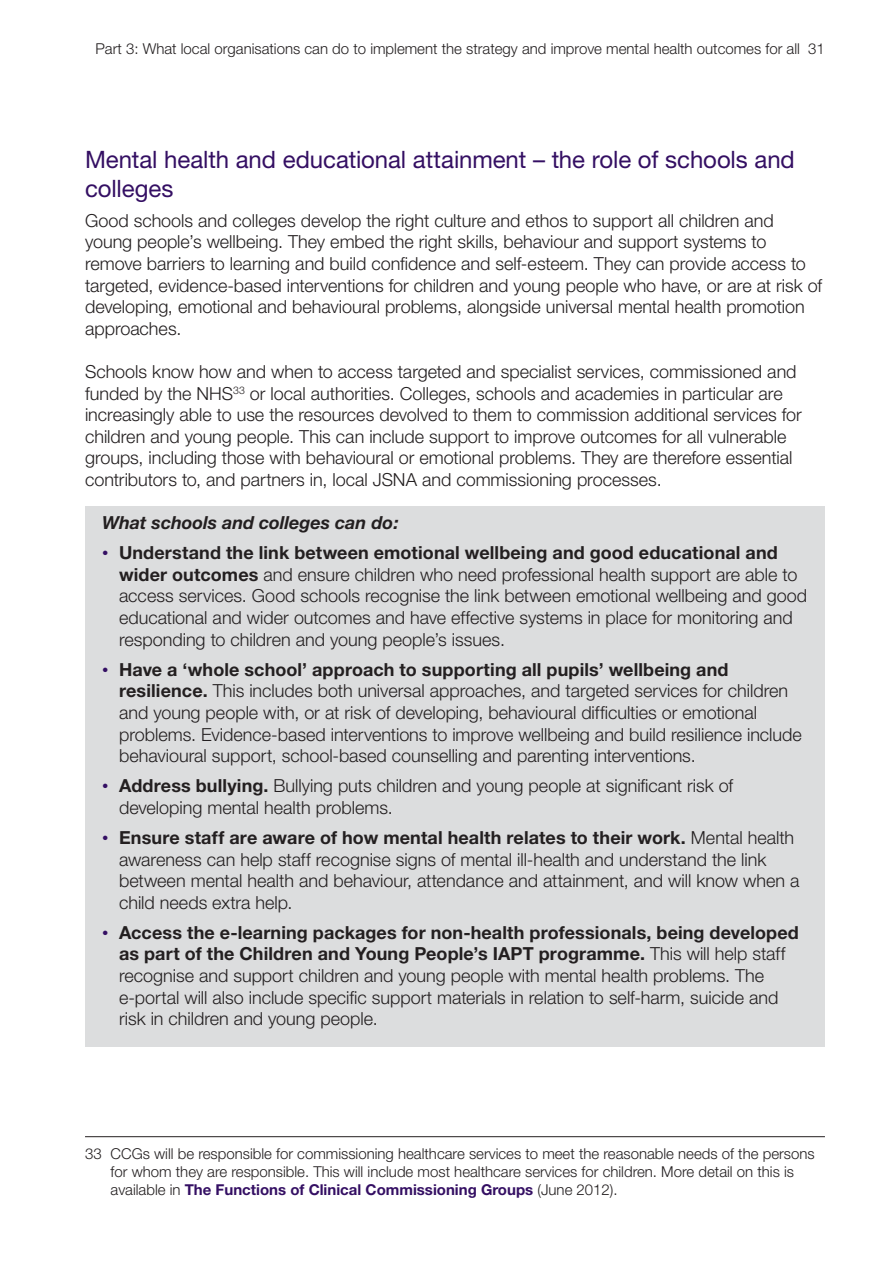
<style>
.page{position:relative;width:893px;height:1263px;background:#fff}
.page>*{position:absolute;margin:0;border:0;box-sizing:border-box;transform-origin:0 0}
.t1{font:24px/28.8px "Helvetica Neue";letter-spacing:-.005em;color:#340f63}
.t2{font:300 18px/21.6px "Helvetica Neue";color:#231f20}
.t3{font:italic 700 18px "Helvetica Neue";color:#231f20}
.t4{font:300 15px/18px "Helvetica Neue";color:#231f20}
.s1{font-family:"Gill Sans";font-weight:400;color:#340f63}
.s2{font-weight:700}
.s3{font-weight:700;color:#340f63}
</style>
<div class="page">
<div style="left:85px;top:507px;width:740px;height:540px;background:#dcddde"></div>
<hr style="left:85px;top:1136px;width:740px;height:1px;background:#231f20">
<p class="t4" style="left:96px;top:40px;width:731px">Part 3: What local organisations can do to implement the strategy and improve mental health outcomes for all 31</p>
<h2 class="t1" style="left:85px;top:144px;width:711px">Mental health and educational attainment – the role of schools and colleges</h2>
<p class="t2" style="left:85px;top:209px;width:739px">Good schools and colleges develop the right culture and ethos to support all children and young people’s wellbeing. They embed the right skills, behaviour and support systems to remove barriers to learning and build confidence and self-esteem. They can provide access to targeted, evidence-based interventions for children and young people who have, or are at risk of developing, emotional and behavioural problems, alongside universal mental health promotion approaches.</p>
<p class="t2" style="left:85px;top:360px;width:718px">Schools know how and when to access targeted and specialist services, commissioned and funded by the NHS<sup>33</sup> or local authorities. Colleges, schools and academies in particular are increasingly able to use the resources devolved to them to commission additional services for children and young people. This can include support to improve outcomes for all vulnerable groups, including those with behavioural or emotional problems. They are therefore essential contributors to, and partners in, local JSNA and commissioning processes.</p>
<h4 class="t3" style="left:102px;top:512px;width:298px">What schools and colleges can do:</h4>
<p class="t2" style="left:119px;top:542px;width:689px;text-indent:-17px"><span class="s1">•</span> <span class="s2">Understand the link between emotional wellbeing and good educational and wider outcomes</span> and ensure children who need professional health support are able to access services. Good schools recognise the link between emotional wellbeing and good educational and wider outcomes and have effective systems in place for monitoring and responding to children and young people’s issues.</p>
<p class="t2" style="left:119px;top:658px;width:684px;text-indent:-17px"><span class="s1">•</span> <span class="s2">Have a ‘whole school’ approach to supporting all pupils’ wellbeing and resilience.</span> This includes both universal approaches, and targeted services for children and young people with, or at risk of developing, behavioural difficulties or emotional problems. Evidence-based interventions to improve wellbeing and build resilience include behavioural support, school-based counselling and parenting interventions.</p>
<p class="t2" style="left:119px;top:775px;width:616px;text-indent:-17px"><span class="s1">•</span> <span class="s2">Address bullying.</span> Bullying puts children and young people at significant risk of developing mental health problems.</p>
<p class="t2" style="left:119px;top:826px;width:682px;text-indent:-17px"><span class="s1">•</span> <span class="s2">Ensure staff are aware of how mental health relates to their work.</span> Mental health awareness can help staff recognise signs of mental ill-health and understand the link between mental health and behaviour, attendance and attainment, and will know when a child needs extra help.</p>
<p class="t2" style="left:119px;top:921px;width:681px;text-indent:-17px"><span class="s1">•</span> <span class="s2">Access the e-learning packages for non-health professionals, being developed as part of the Children and Young People’s IAPT programme.</span> This will help staff recognise and support children and young people with mental health problems. The e-portal will also include specific support materials in relation to self-harm, suicide and risk in children and young people.</p>
<p class="t4" style="left:111px;top:1144px;width:706px;text-indent:-26px">33 CCGs will be responsible for commissioning healthcare services to meet the reasonable needs of the persons for whom they are responsible. This will include most healthcare services for children. More detail on this is available in <span class="s3">The Functions of Clinical Commissioning Groups</span> (June 2012).</p>
</div>
